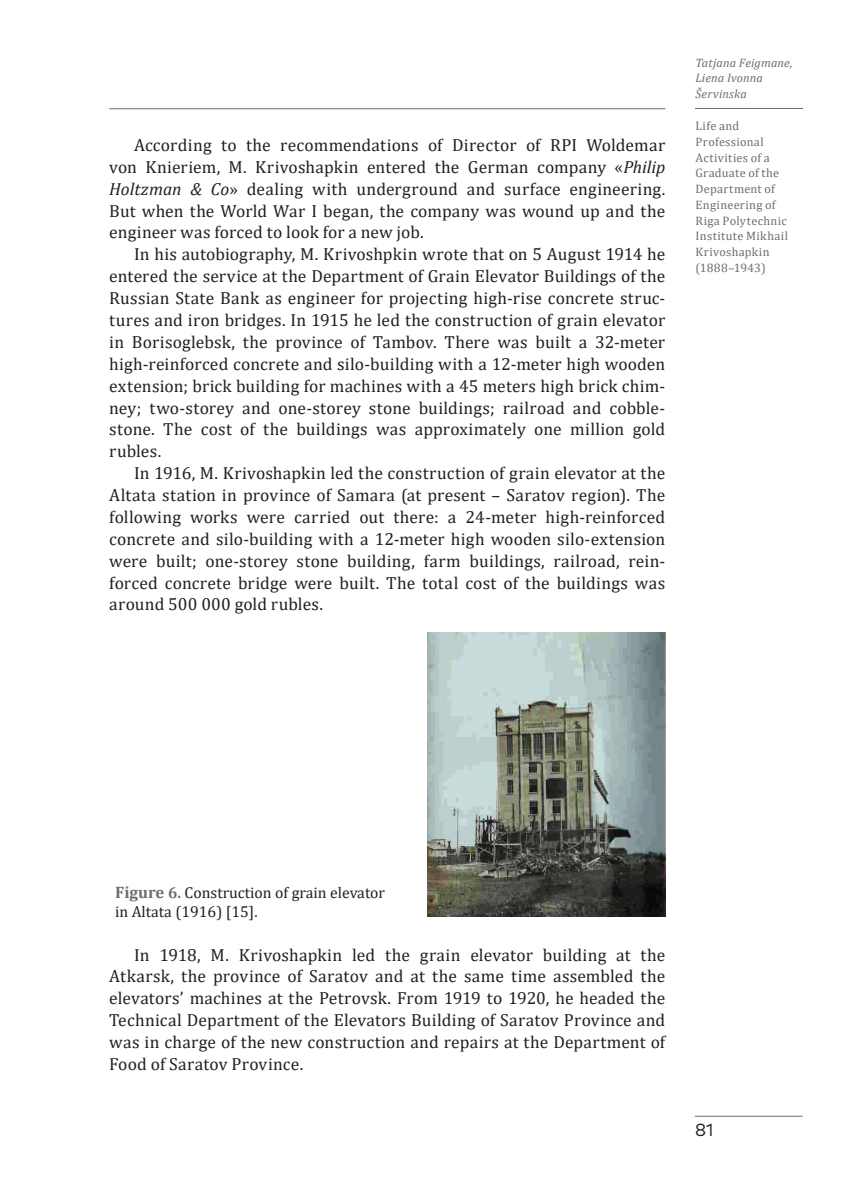
<style>
.page{position:relative;width:844px;height:1191px;background:#fff}
.page>*{position:absolute;margin:0;border:0;box-sizing:border-box;transform-origin:0 0}
.Pamats{font:17.5px/21.9px "Cambria";letter-spacing:.01em;color:#231f20;text-align:justify}
.t1{font:17.5px "Mark Pro";color:#231f20}
.Attela_paraksts{font:15.75px/19.2px "Cambria";color:#231f20}
.uz_malas_raksta_nosa{font:12.25px/15.8px "Cambria";letter-spacing:.025em;color:#6c6d70}
.uz_malas_autors{font:italic 12.25px/15.8px "Cambria";letter-spacing:.01em;color:#6c6d70}
.s1{font-style:italic}
.s2{font-weight:700;font-size:16.62px;color:#6c6d70}
.s3{font-weight:700;color:#6c6d70}
</style>
<div class="page">
<hr style="left:694px;top:1115px;width:108px;height:1px;background:#6c6d70">
<hr style="left:109px;top:108px;width:556px;height:1px;background:#6c6d70">
<img style="left:428px;top:632px;width:237px;height:284px">
<hr style="left:694px;top:108px;width:108px;height:1px;background:#6c6d70">
<p class="Pamats" style="left:109px;top:134px;width:557px;text-indent:25px">According to the recommendations of Director of RPI Woldemar von Knieriem, M. Krivoshapkin entered the German company «<span class="s1">Philip Holtzman &amp; Co</span>» dealing with underground and surface engineering.<br>But when the World War I began, the company was wound up and the engineer was forced to look for a new job.</p>
<p class="Pamats" style="left:109px;top:243px;width:557px;text-indent:25px">In his autobiography, M. Krivoshpkin wrote that on 5 August 1914 he entered the service at the Department of Grain Elevator Buildings of the Russian State Bank as engineer for projecting high-rise concrete struc&shy;tures and iron bridges. In 1915 he led the construction of grain elevator in Borisoglebsk, the province of Tambov. There was built a 32-meter high-reinforced concrete and silo-building with a 12-meter high wooden extension; brick building for machines with a 45 meters high brick chim&shy;ney; two-storey and one-storey stone buildings; railroad and cobble&shy;stone. The cost of the buildings was approximately one million gold rubles.</p>
<p class="Pamats" style="left:109px;top:462px;width:557px;text-indent:25px">In 1916, M. Krivoshapkin led the construction of grain elevator at the Altata station in province of Samara (at present – Saratov region). The following works were carried out there: a 24-meter high-reinforced concrete and silo-building with a 12-meter high wooden silo-extension were built; one-storey stone building, farm buildings, railroad, rein&shy;forced concrete bridge were built. The total cost of the buildings was around 500 000 gold rubles.</p>
<p class="uz_malas_autors" style="left:695px;top:54px;width:99px">Tatjana Feigmane,<br>Liena Ivonna<br>Šervinska</p>
<p class="uz_malas_raksta_nosa" style="left:695px;top:118px;width:94px">Life and<br>Professional<br>Activities of a<br>Graduate of the<br>Department of<br>Engineering of<br>Riga Polytechnic<br>Institute Mikhail<br>Krivoshapkin (1888–1943)</p>
<p class="Attela_paraksts" style="left:115px;top:882px;width:271px"><span class="s2">Figure</span> <span class="s3">6.</span> Construction of grain elevator in Altata (1916) [15].</p>
<p class="Pamats" style="left:109px;top:943px;width:557px;text-indent:25px">In 1918, M. Krivoshapkin led the grain elevator building at the Atkarsk, the province of Saratov and at the same time assembled the elevators’ machines at the Petrovsk. From 1919 to 1920, he headed the Technical Department of the Elevators Building of Saratov Province and was in charge of the new construction and repairs at the Department of Food of Saratov Province.</p>
<p class="t1" style="left:694px;top:1116px;width:20px">81</p>
</div>
